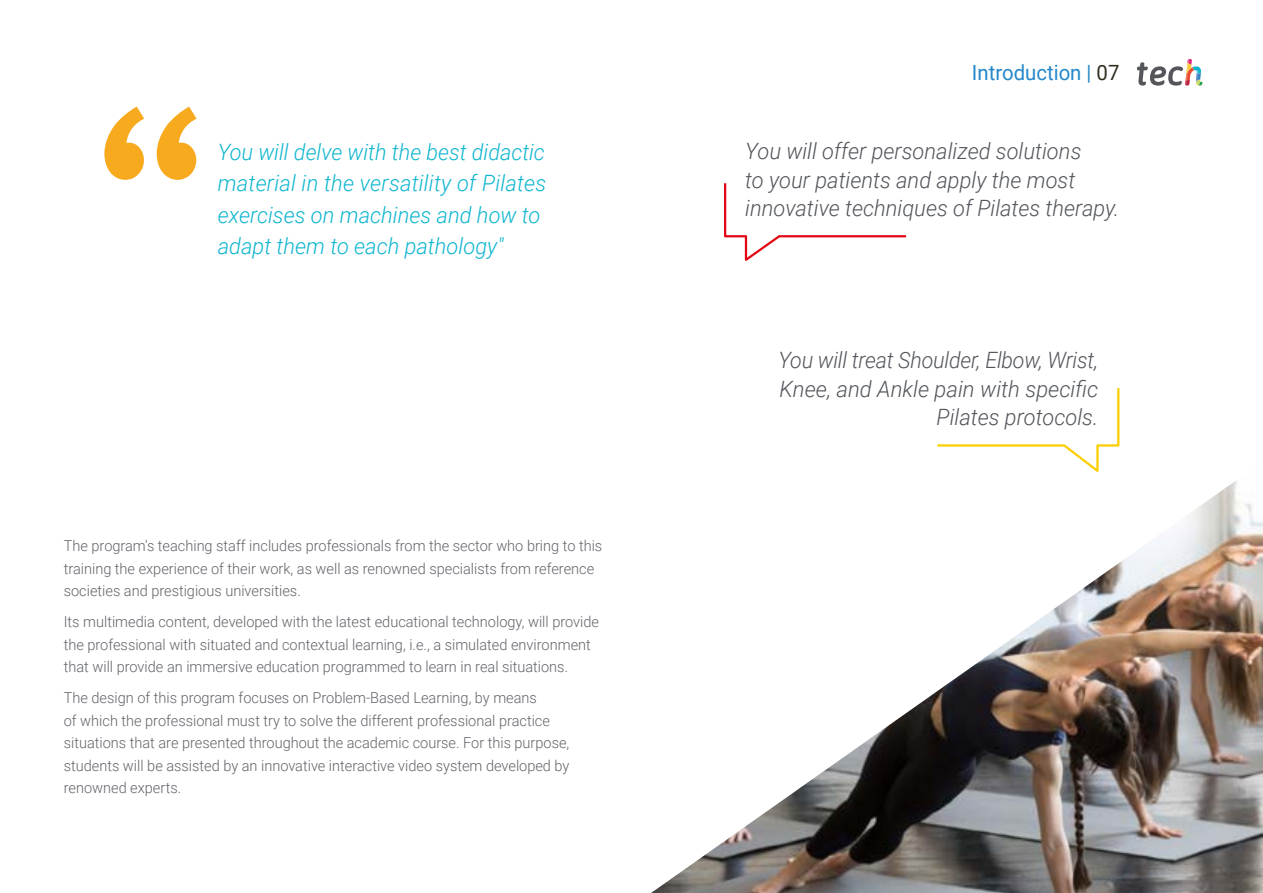
<style>
.page{position:relative;width:1263px;height:893px;background:#fff}
.page>*{position:absolute;margin:0;border:0;box-sizing:border-box;transform-origin:0 0}
.t1{font:italic 300 22.5px/31.5px "Roboto";color:#0fb6cf;scale:.96 1}
.t2{font:italic 300 22.5px/28.5px "Roboto";color:#52555b}
.t3{font:italic 300 22.5px/28.5px "Roboto";color:#52555b;text-align:right;scale:.95 1}
.t4{font:21px "Roboto";color:#2488c9}
.t5{font:300 15px/22.5px "Roboto";color:#61646a}
.s1{color:#312e20}
</style>
<div class="page">
<svg style="left:104px;top:107px;width:93px;height:73px"></svg>
<svg style="left:937px;top:388px;width:183px;height:73px"></svg>
<img style="left:651px;top:461px;width:612px;height:432px">
<svg style="left:724px;top:183px;width:183px;height:78px"></svg>
<svg style="left:1137px;top:59px;width:65px;height:27px"></svg>
<h1 class="t1" style="left:218px;top:135px;width:344px">You will delve with the best didactic material in the versatility of Pilates exercises on machines and how to adapt them to each pathology"</h1>
<p class="t5" style="left:64px;top:534px;width:540px">The program's teaching staff includes professionals from the sector who bring to this training the experience of their work, as well as renowned specialists from reference societies and prestigious universities.</p>
<p class="t5" style="left:64px;top:610px;width:537px">Its multimedia content, developed with the latest educational technology, will provide the professional with situated and contextual learning, i.e., a simulated environment that will provide an immersive education programmed to learn in real situations.</p>
<p class="t5" style="left:64px;top:686px;width:507px">The design of this program focuses on Problem-Based Learning, by means<br>of which the professional must try to solve the different professional practice situations that are presented throughout the academic course. For this purpose, students will be assisted by an innovative interactive video system developed by renowned experts.</p>
<h2 class="t4" style="left:972px;top:57px;width:149px">Introduction | <span class="s1">07</span></h2>
<h1 class="t2" style="left:745px;top:136px;width:376px">You will offer personalized solutions<br>to your patients and apply the most innovative techniques of Pilates therapy.</h1>
<h1 class="t3" style="left:778px;top:345px;width:338px">You will treat Shoulder, Elbow, Wrist,<br>Knee, and Ankle pain with specific<br>Pilates protocols.</h1>
</div>
